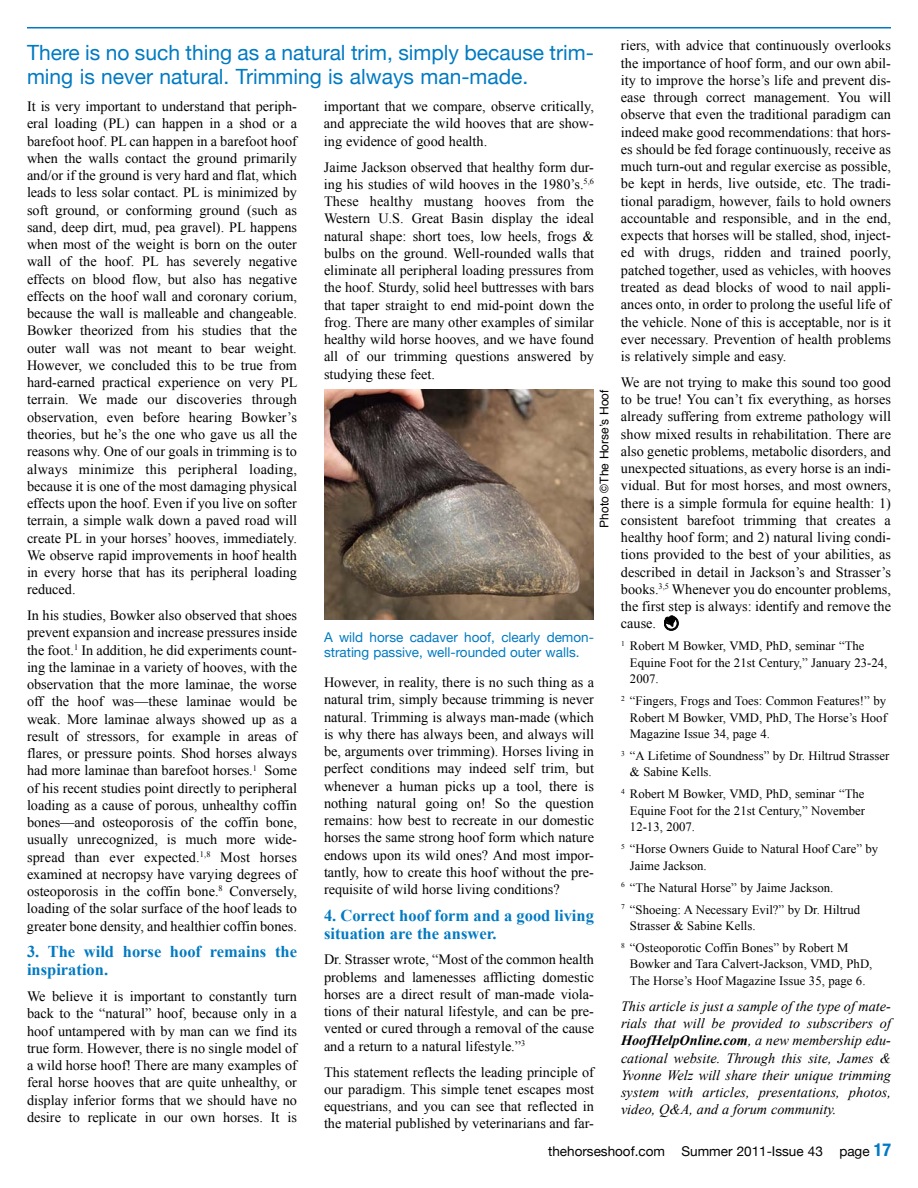
<style>
.page{position:relative;width:918px;height:1188px;background:#fff}
.page>*{position:absolute;margin:0;border:0;box-sizing:border-box;transform-origin:0 0}
.t1{font:21px/24px "Helvetica Neue";color:#007ac2}
.t2{font:700 16.5px/18px "Times New Roman";color:#007ac2}
.t3{font:14.25px/17.2px "Times New Roman";color:#000;text-align:justify}
.t4{font:italic 14.25px/17.2px "Times New Roman";letter-spacing:.005em;color:#000;text-align:justify}
.t5{font:13.5px/15px "Helvetica Neue";color:#007ac2}
.t6{font:13.5px "Helvetica Neue";color:#000}
.t7{font:12.75px/16.5px "Times New Roman";color:#000}
.t8{font:12px "Helvetica";color:#000}
.s1{font-weight:700}
.s2{font-weight:700;font-stretch:condensed;font-size:18px;color:#007ac2}
</style>
<div class="page">
<svg style="left:664px;top:616px;width:14px;height:14px"></svg>
<img style="left:324px;top:390px;width:270px;height:230px">
<hr style="left:27px;top:27px;width:864px;height:2px;background:#007ac2">
<h1 class="t1" style="left:27px;top:41px;width:569px">There is no such thing as a natural trim, simply because trim&shy;ming is never natural. Trimming is always man-made.</h1>
<p class="t3" style="left:27px;top:98px;width:272px">It is very important to understand that periph&shy;eral loading (PL) can happen in a shod or a barefoot hoof. PL can happen in a barefoot hoof when the walls contact the ground primarily and/or if the ground is very hard and flat, which leads to less solar contact. PL is minimized by soft ground, or conforming ground (such as sand, deep dirt, mud, pea gravel). PL happens when most of the weight is born on the outer wall of the hoof. PL has severely negative effects on blood flow, but also has negative effects on the hoof wall and coronary corium, because the wall is malleable and changeable.<br>Bowker theorized from his studies that the outer wall was not meant to bear weight.<br>However, we concluded this to be true from hard-earned practical experience on very PL terrain. We made our discoveries through observation, even before hearing Bowker’s theories, but he’s the one who gave us all the reasons why. One of our goals in trimming is to always minimize this peripheral loading, because it is one of the most damaging physical effects upon the hoof. Even if you live on softer terrain, a simple walk down a paved road will create PL in your horses’ hooves, immediately.<br>We observe rapid improvements in hoof health in every horse that has its peripheral loading reduced.</p>
<p class="t3" style="left:27px;top:607px;width:272px">In his studies, Bowker also observed that shoes prevent expansion and increase pressures inside the foot.<sup>1</sup> In addition, he did experiments count&shy;ing the laminae in a variety of hooves, with the observation that the more laminae, the worse off the hoof was—these laminae would be weak. More laminae always showed up as a result of stressors, for example in areas of flares, or pressure points. Shod horses always had more laminae than barefoot horses.<sup>1</sup> Some of his recent studies point directly to peripheral loading as a cause of porous, unhealthy coffin bones—and osteoporosis of the coffin bone, usually unrecognized, is much more wide&shy;spread than ever expected.<sup>1,8</sup> Most horses examined at necropsy have varying degrees of osteoporosis in the coffin bone.<sup>8</sup> Conversely, loading of the solar surface of the hoof leads to greater bone density, and healthier coffin bones.</p>
<p class="t2" style="left:27px;top:942px;width:272px">3. The wild horse hoof remains the inspiration.</p>
<p class="t3" style="left:27px;top:987px;width:272px">We believe it is important to constantly turn back to the “natural” hoof, because only in a hoof untampered with by man can we find its true form. However, there is no single model of a wild horse hoof! There are many examples of feral horse hooves that are quite unhealthy, or display inferior forms that we should have no desire to replicate in our own horses. It is</p>
<p class="t3" style="left:324px;top:98px;width:271px">important that we compare, observe critically, and appreciate the wild hooves that are show&shy;ing evidence of good health.</p>
<p class="t3" style="left:324px;top:158px;width:272px">Jaime Jackson observed that healthy form dur&shy;ing his studies of wild hooves in the 1980’s.<sup>5,6<br></sup>These healthy mustang hooves from the Western U.S. Great Basin display the ideal natural shape: short toes, low heels, frogs &amp; bulbs on the ground. Well-rounded walls that eliminate all peripheral loading pressures from the hoof. Sturdy, solid heel buttresses with bars that taper straight to end mid-point down the frog. There are many other examples of similar healthy wild horse hooves, and we have found all of our trimming questions answered by studying these feet.</p>
<p class="t8" style="left:595px;top:528px;width:139px;rotate:-90deg">Photo ©The Horse’s Hoof</p>
<p class="t5" style="left:324px;top:629px;width:271px">A wild horse cadaver hoof, clearly demon&shy;strating passive, well-rounded outer walls.</p>
<p class="t3" style="left:324px;top:673px;width:272px">However, in reality, there is no such thing as a natural trim, simply because trimming is never natural. Trimming is always man-made (which is why there has always been, and always will be, arguments over trimming). Horses living in perfect conditions may indeed self trim, but whenever a human picks up a tool, there is nothing natural going on! So the question remains: how best to recreate in our domestic horses the same strong hoof form which nature endows upon its wild ones? And most impor&shy;tantly, how to create this hoof without the pre&shy;requisite of wild horse living conditions?</p>
<p class="t2" style="left:324px;top:906px;width:271px">4. Correct hoof form and a good living situation are the answer.</p>
<p class="t3" style="left:324px;top:951px;width:272px">Dr. Strasser wrote, “Most of the common health problems and lamenesses afflicting domestic horses are a direct result of man-made viola&shy;tions of their natural lifestyle, and can be pre&shy;vented or cured through a removal of the cause and a return to a natural lifestyle.”<sup>3</sup></p>
<p class="t3" style="left:324px;top:1063px;width:271px">This statement reflects the leading principle of our paradigm. This simple tenet escapes most equestrians, and you can see that reflected in the material published by veterinarians and far-</p>
<p class="t3" style="left:621px;top:37px;width:272px">riers, with advice that continuously overlooks the importance of hoof form, and our own abil&shy;ity to improve the horse’s life and prevent dis&shy;ease through correct management. You will observe that even the traditional paradigm can indeed make good recommendations: that hors&shy;es should be fed forage continuously, receive as much turn-out and regular exercise as possible, be kept in herds, live outside, etc. The tradi&shy;tional paradigm, however, fails to hold owners accountable and responsible, and in the end, expects that horses will be stalled, shod, inject&shy;ed with drugs, ridden and trained poorly, patched together, used as vehicles, with hooves treated as dead blocks of wood to nail appli&shy;ances onto, in order to prolong the useful life of the vehicle. None of this is acceptable, nor is it ever necessary. Prevention of health problems is relatively simple and easy.</p>
<p class="t3" style="left:621px;top:373px;width:272px">We are not trying to make this sound too good to be true! You can’t fix everything, as horses already suffering from extreme pathology will show mixed results in rehabilitation. There are also genetic problems, metabolic disorders, and unexpected situations, as every horse is an indi&shy;vidual. But for most horses, and most owners, there is a simple formula for equine health: 1) consistent barefoot trimming that creates a healthy hoof form; and 2) natural living condi&shy;tions provided to the best of your abilities, as described in detail in Jackson’s and Strasser’s books.<sup>3,5</sup> Whenever you do encounter problems, the first step is always: identify and remove the cause.</p>
<p class="t7" style="left:630px;top:637px;width:259px;text-indent:-9px"><sup>1</sup> Robert M Bowker, VMD, PhD, seminar “The<br>Equine Foot for the 21st Century,” January 23-24,<br>2007.</p>
<p class="t7" style="left:630px;top:692px;width:258px;text-align:justify;text-indent:-9px"><sup>2</sup> “Fingers, Frogs and Toes: Common Features!” by Robert M Bowker, VMD, PhD, The Horse’s Hoof Magazine Issue 34, page 4.</p>
<p class="t7" style="left:630px;top:747px;width:261px;text-indent:-9px"><sup>3</sup> “A Lifetime of Soundness” by Dr. Hiltrud Strasser &amp; Sabine Kells.</p>
<p class="t7" style="left:630px;top:786px;width:237px;text-align:justify;text-indent:-9px"><sup>4</sup> Robert M Bowker, VMD, PhD, seminar “The Equine Foot for the 21st Century,” November 12-13, 2007.</p>
<p class="t7" style="left:630px;top:841px;width:250px;text-indent:-9px"><sup>5</sup> “Horse Owners Guide to Natural Hoof Care” by<br>Jaime Jackson.</p>
<p class="t7" style="left:621px;top:876px;width:241px;line-height:21.9px"><sup>6</sup> “The Natural Horse” by Jaime Jackson.<br><sup>7</sup> “Shoeing: A Necessary Evil?” by Dr. Hiltrud</p>
<p class="t7" style="left:621px;top:915px;width:229px;line-height:21.9px;text-indent:9px">Strasser &amp; Sabine Kells.<br><sup>8</sup> “Osteoporotic Coffin Bones” by Robert M</p>
<p class="t7" style="left:630px;top:956px;width:244px">Bowker and Tara Calvert-Jackson, VMD, PhD,<br>The Horse’s Hoof Magazine Issue 35, page 6.</p>
<p class="t4" style="left:621px;top:997px;width:272px">This article is just a sample of the type of mate&shy;rials that will be provided to subscribers of <span class="s1">HoofHelpOnline.com</span>, a new membership edu&shy;cational website. Through this site, James &amp; Yvonne Welz will share their unique trimming system with articles, presentations, photos, video, Q&amp;A, and a forum community.</p>
<p class="t6" style="left:548px;top:1143px;width:344px">thehorseshoof.com Summer 2011-Issue 43 page <span class="s2">17</span></p>
</div>
